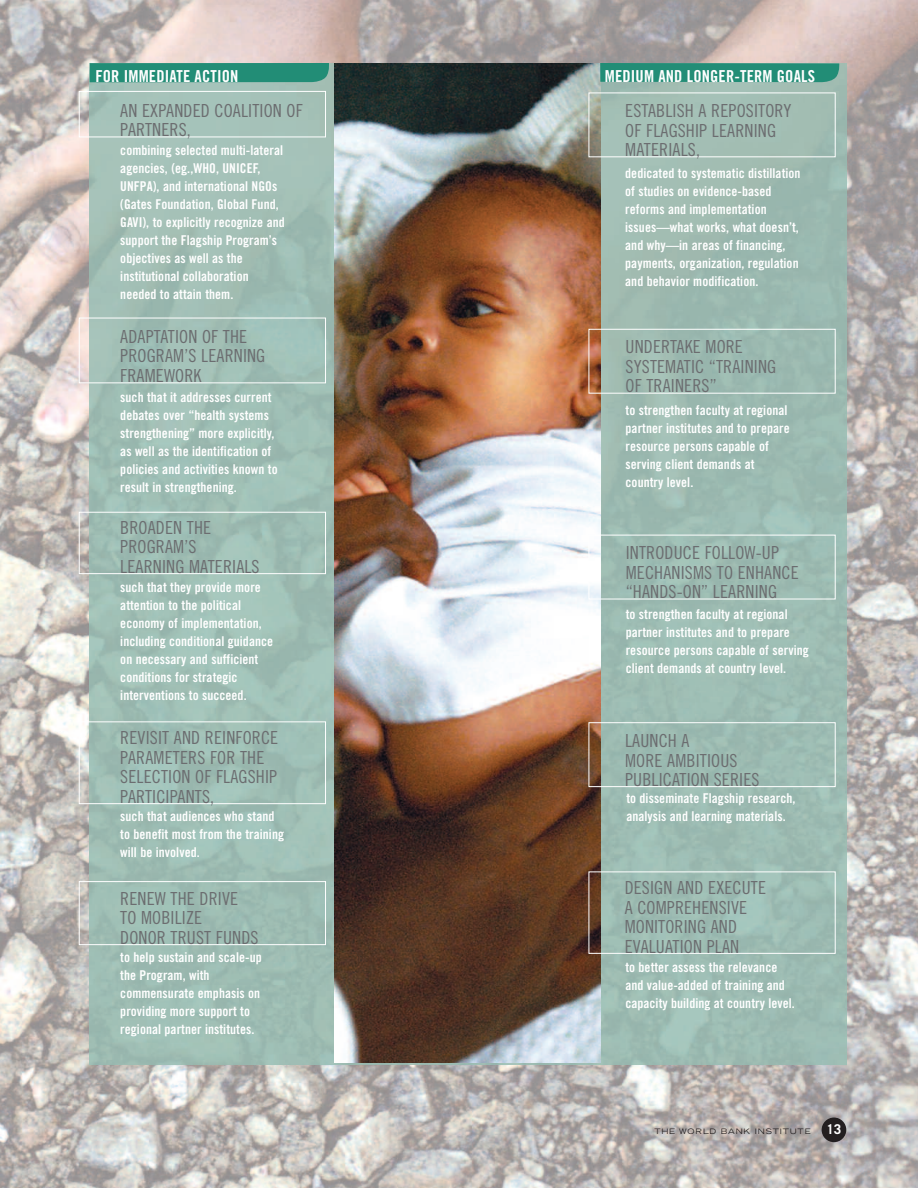
<style>
.page{position:relative;width:918px;height:1188px;background:#fff}
.page>*{position:absolute;margin:0;border:0;box-sizing:border-box;transform-origin:0 0}
.t1{font:18px/19.5px "Trade Gothic Cond Eighteen";letter-spacing:.01em;color:#6c6d70}
.t2{font:16.5px "Trade Gothic Bold Cond Twenty";letter-spacing:.01em;color:#fff}
.t3{font:13.5px/18px "Trade Gothic Bold Cond Twenty";letter-spacing:.005em;color:#fff}
.t4{font:expanded 7.5px "Trade Gothic LH";letter-spacing:.11em;color:#231f20}
.s1{font-family:"Trade Gothic";font-weight:700;font-stretch:normal;font-size:13.5px;color:#fff}
</style>
<div class="page">
<img style="left:0;top:0;width:918px;height:1188px">
<img style="left:90px;top:63px;width:756px;height:1001px">
<div style="left:822px;top:1118px;width:24px;height:24px;background:#231f20;border-radius:50%"></div>
<img style="left:335px;top:63px;width:265px;height:1000px">
<div style="left:90px;top:63px;width:240px;height:19px;background:#228d76"></div>
<svg style="left:600px;top:63px;width:240px;height:19px;background:#258e77"></svg>
<div style="left:79px;top:91px;width:247px;height:46px;border:1px solid #fff"></div>
<div style="left:589px;top:93px;width:247px;height:64px;border:1px solid #fff"></div>
<div style="left:589px;top:329px;width:247px;height:65px;border:1px solid #fff"></div>
<div style="left:589px;top:535px;width:247px;height:64px;border:1px solid #fff"></div>
<div style="left:589px;top:722px;width:247px;height:65px;border:1px solid #fff"></div>
<div style="left:589px;top:872px;width:247px;height:82px;border:1px solid #fff"></div>
<div style="left:79px;top:318px;width:247px;height:65px;border:1px solid #fff"></div>
<div style="left:79px;top:512px;width:247px;height:62px;border:1px solid #fff"></div>
<div style="left:79px;top:721px;width:247px;height:83px;border:1px solid #fff"></div>
<div style="left:79px;top:881px;width:247px;height:64px;border:1px solid #fff"></div>
<p class="t2" style="left:95px;top:70px;width:145px">FOR IMMEDIATE ACTION</p>
<p class="t2" style="left:605px;top:70px;width:212px">MEDIUM AND LONGER-TERM GOALS</p>
<h1 class="t1" style="left:625px;top:102px;width:168px">ESTABLISH A REPOSITORY<br>OF FLAGSHIP LEARNING<br>MATERIALS,</h1>
<h1 class="t1" style="left:120px;top:102px;width:184px">AN EXPANDED COALITION OF<br>PARTNERS,</h1>
<p class="t3" style="left:120px;top:142px;width:166px">combining selected multi-lateral agencies, (eg.,WHO, UNICEF,<br>UNFPA), and international NGOs (Gates Foundation, Global Fund,<br>GAVI), to explicitly recognize and support the Flagship Program’s objectives as well as the institutional collaboration needed to attain them.</p>
<p class="t3" style="left:625px;top:165px;width:177px">dedicated to systematic distillation of studies on evidence-based reforms and implementation issues—what works, what doesn’t, and why—in areas of financing, payments, organization, regulation and behavior modification.</p>
<h1 class="t1" style="left:120px;top:328px;width:147px">ADAPTATION OF THE<br>PROGRAM’S LEARNING<br>FRAMEWORK</h1>
<p class="t3" style="left:120px;top:389px;width:159px">such that it addresses current debates over “health systems strengthening” more explicitly, as well as the identification of policies and activities known to result in strengthening.</p>
<h1 class="t1" style="left:120px;top:519px;width:141px">BROADEN THE<br>PROGRAM’S<br>LEARNING MATERIALS</h1>
<p class="t3" style="left:120px;top:580px;width:154px">such that they provide more attention to the political economy of implementation, including conditional guidance on necessary and sufficient conditions for strategic interventions to succeed.</p>
<h1 class="t1" style="left:120px;top:730px;width:159px">REVISIT AND REINFORCE<br>PARAMETERS FOR THE<br>SELECTION OF FLAGSHIP<br>PARTICIPANTS,</h1>
<p class="t3" style="left:120px;top:808px;width:165px">such that audiences who stand to benefit most from the training will be involved.</p>
<h1 class="t1" style="left:120px;top:890px;width:140px">RENEW THE DRIVE<br>TO MOBILIZE<br>DONOR TRUST FUNDS</h1>
<p class="t3" style="left:120px;top:950px;width:143px">to help sustain and scale-up the Program, with commensurate emphasis on providing more support to regional partner institutes.</p>
<h1 class="t1" style="left:626px;top:339px;width:152px">UNDERTAKE MORE<br>SYSTEMATIC “TRAINING<br>OF TRAINERS”</h1>
<p class="t3" style="left:626px;top:402px;width:166px">to strengthen faculty at regional partner institutes and to prepare resource persons capable of serving client demands at country level.</p>
<h1 class="t1" style="left:626px;top:545px;width:174px">INTRODUCE FOLLOW-UP<br>MECHANISMS TO ENHANCE “HANDS-ON” LEARNING</h1>
<p class="t3" style="left:626px;top:607px;width:185px">to strengthen faculty at regional partner institutes and to prepare resource persons capable of serving client demands at country level.</p>
<h1 class="t1" style="left:625px;top:732px;width:136px">LAUNCH A<br>MORE AMBITIOUS<br>PUBLICATION SERIES</h1>
<p class="t3" style="left:626px;top:790px;width:171px">to disseminate Flagship research, analysis and learning materials.</p>
<h1 class="t1" style="left:625px;top:879px;width:143px">DESIGN AND EXECUTE<br>A COMPREHENSIVE<br>MONITORING AND<br>EVALUATION PLAN</h1>
<p class="t3" style="left:625px;top:959px;width:171px">to better assess the relevance and value-added of training and capacity building at country level.</p>
<p class="t4" style="left:654px;top:1129px;width:189px">THE WORLD BANK INSTITUTE <span class="s1">13</span></p>
</div>
